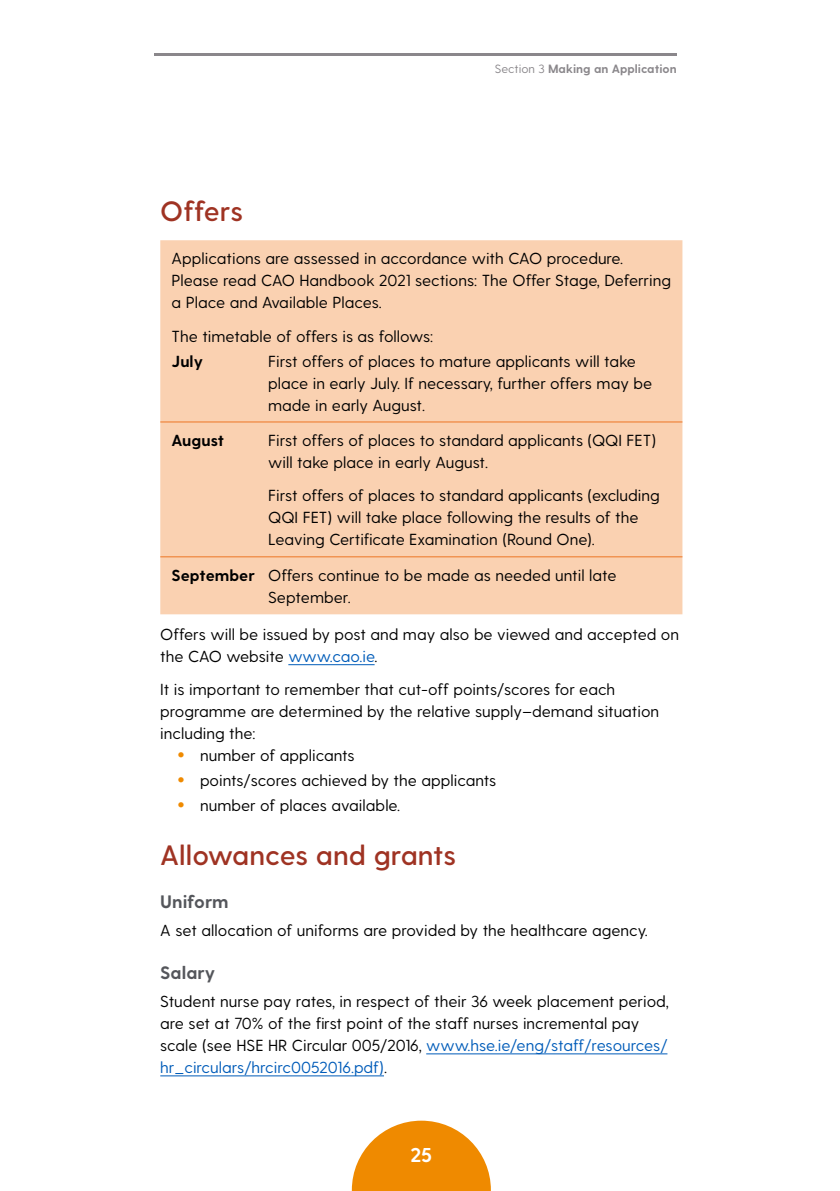
<style>
.page{position:relative;width:840px;height:1191px;background:#fff}
.page>*{position:absolute;margin:0;border:0;box-sizing:border-box;transform-origin:0 0}
.t1{font:600 28px "Greycliff CF";color:#9f3323}
.t2{font:700 20px "Greycliff CF";color:#fff}
.t3{font:700 18px "Greycliff CF";color:#54565b}
.BODY_TEXT_space{font:16px/22px "Greycliff CF";color:#000}
.BODY_TEXT{font:16px/22px "Greycliff CF";color:#000}
.BODY_TEXT_space-2{font:700 16px "Greycliff CF";color:#000}
.t4{font:700 12px "Greycliff CF";color:#8a878b}
.s1{font-weight:400}
.s2{font-weight:700}
.s3{color:#005cb9}
</style>
<div class="page">
<hr style="left:154px;top:54px;width:522px;height:2px;background:#8a878b">
<svg style="left:351px;top:1120px;width:139px;height:71px"></svg>
<hr style="left:288px;top:664px;width:86px;height:1px;background:#005cb9">
<hr style="left:426px;top:1053px;width:241px;height:1px;background:#005cb9">
<hr style="left:160px;top:1075px;width:224px;height:1px;background:#005cb9">
<div style="left:160px;top:240px;width:522px;height:374px;background:#fad1b1"></div>
<hr style="left:160px;top:421px;width:522px;height:1px;background:#ed7624">
<hr style="left:160px;top:556px;width:522px;height:1px;background:#ed7624">
<p class="t4" style="left:494px;top:62px;width:183px"><span class="s1">Section 3</span> Making an Application</p>
<h1 class="t1" style="left:160px;top:195px;width:84px">Offers</h1>
<p class="BODY_TEXT_space" style="left:171px;top:248px;width:500px">Applications are assessed in accordance with CAO procedure.<br>Please read CAO Handbook 2021 sections: The Offer Stage, Deferring a Place and Available Places.</p>
<p class="BODY_TEXT_space" style="left:171px;top:325px;width:263px">The timetable of offers is as follows:</p>
<p class="BODY_TEXT_space-2" style="left:171px;top:351px;width:33px">July</p>
<p class="BODY_TEXT_space" style="left:268px;top:350px;width:385px">First offers of places to mature applicants will take place in early July. If necessary, further offers may be made in early August.</p>
<p class="BODY_TEXT_space-2" style="left:171px;top:431px;width:54px">August</p>
<p class="BODY_TEXT_space" style="left:268px;top:430px;width:389px">First offers of places to standard applicants (QQI FET) will take place in early August.</p>
<p class="BODY_TEXT_space" style="left:268px;top:485px;width:393px">First offers of places to standard applicants (excluding<br>QQI FET) will take place following the results of the<br>Leaving Certificate Examination (Round One).</p>
<p class="BODY_TEXT_space" style="left:268px;top:564px;width:350px;text-indent:-96px"><span class="s2">September</span> Offers continue to be made as needed until late<br>September.</p>
<p class="BODY_TEXT_space" style="left:160px;top:623px;width:520px">Offers will be issued by post and may also be viewed and accepted on the CAO website <span class="s3">www.cao.ie</span>.</p>
<p class="BODY_TEXT" style="left:160px;top:679px;width:500px">It is important to remember that cut-off points/scores for each programme are determined by the relative supply–demand situation including the:</p>
<p class="BODY_TEXT_space" style="left:177px;top:745px;width:179px"><sup>.</sup> number of applicants</p>
<p class="BODY_TEXT_space" style="left:177px;top:769px;width:320px"><sup>.</sup> points/scores achieved by the applicants</p>
<p class="BODY_TEXT_space" style="left:177px;top:794px;width:224px"><sup>.</sup> number of places available.</p>
<h1 class="t1" style="left:160px;top:839px;width:297px">Allowances and grants</h1>
<h3 class="t3" style="left:160px;top:891px;width:70px">Uniform</h3>
<p class="BODY_TEXT" style="left:160px;top:920px;width:488px">A set allocation of uniforms are provided by the healthcare agency.</p>
<h3 class="t3" style="left:160px;top:962px;width:56px">Salary</h3>
<p class="BODY_TEXT_space" style="left:160px;top:990px;width:510px">Student nurse pay rates, in respect of their 36 week placement period, are set at 70% of the first point of the staff nurses incremental pay scale (see HSE HR Circular 005/2016, <span class="s3">www.hse.ie/eng/staff/resources/ hr_circulars/hrcirc0052016.pdf)</span>.</p>
<p class="t2" style="left:410px;top:1142px;width:23px">25</p>
</div>
